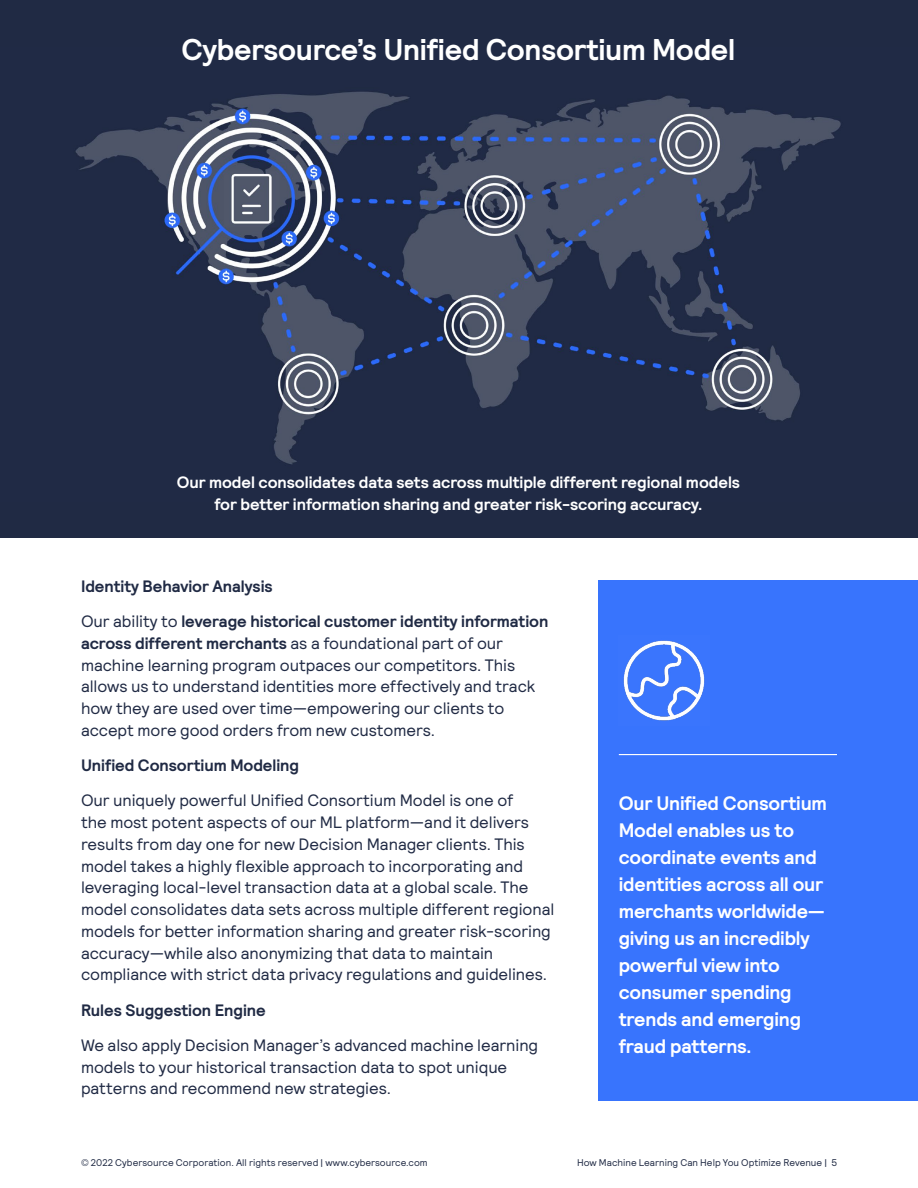
<style>
.page{position:relative;width:918px;height:1188px;background:#fff}
.page>*{position:absolute;margin:0;border:0;box-sizing:border-box;transform-origin:0 0}
.LG_Blue_Title{font:700 30px "Relative Pro";letter-spacing:-.01em;color:#fff}
.Large_callout{font:700 19.5px/27px "Relative Pro";letter-spacing:-.01em;color:#fff}
.body_copy{font:16.5px/21.8px "Relative Pro";letter-spacing:-.005em;color:#202a44}
.body_copy-2{font:700 16.5px/21.8px "Relative Pro";letter-spacing:-.005em;color:#fff;text-align:center}
.body_copy-3{font:700 16.5px "Relative Pro";letter-spacing:-.005em;color:#202a44}
.t1{font:9.75px "Relative Pro";color:#202a44}
.s1{font-weight:700}
</style>
<div class="page">
<div style="left:598px;top:580px;width:320px;height:521px;background:#3874fd"></div>
<hr style="left:619px;top:754px;width:218px;height:1px;background:#fff">
<div style="left:0;top:0;width:918px;height:538px;background:#202a44"></div>
<img style="left:75px;top:91px;width:766px;height:374px">
<img style="left:623px;top:640px;width:82px;height:81px">
<h2 class="LG_Blue_Title" style="left:182px;top:32px;width:555px">Cybersource’s Unified Consortium Model</h2>
<p class="body_copy-2" style="left:177px;top:472px;width:565px">Our model consolidates data sets across multiple different regional models for better information sharing and greater risk-scoring accuracy.</p>
<p class="body_copy-3" style="left:81px;top:577px;width:193px">Identity Behavior Analysis</p>
<p class="body_copy" style="left:81px;top:611px;width:469px">Our ability to <span class="s1">leverage historical customer identity information across different merchants</span> as a foundational part of our machine learning program outpaces our competitors. This allows us to understand identities more effectively and track how they are used over time—empowering our clients to accept more good orders from new customers.</p>
<p class="body_copy-3" style="left:81px;top:756px;width:220px">Unified Consortium Modeling</p>
<p class="body_copy" style="left:81px;top:790px;width:475px">Our uniquely powerful Unified Consortium Model is one of<br>the most potent aspects of our ML platform—and it delivers results from day one for new Decision Manager clients. This model takes a highly flexible approach to incorporating and leveraging local-level transaction data at a global scale. The model consolidates data sets across multiple different regional models for better information sharing and greater risk-scoring accuracy—while also anonymizing that data to maintain compliance with strict data privacy regulations and guidelines.</p>
<p class="body_copy-3" style="left:81px;top:1000px;width:186px">Rules Suggestion Engine</p>
<p class="body_copy" style="left:81px;top:1034px;width:459px">We also apply Decision Manager’s advanced machine learning models to your historical transaction data to spot unique patterns and recommend new strategies.</p>
<p class="Large_callout" style="left:619px;top:790px;width:210px">Our Unified Consortium<br>Model enables us to coordinate events and identities across all our merchants worldwide— giving us an incredibly powerful view into consumer spending trends and emerging fraud patterns.</p>
<p class="t1" style="left:81px;top:1157px;width:348px">© 2022 Cybersource Corporation. All rights reserved | www.cybersource.com</p>
<p class="t1" style="left:577px;top:1157px;width:261px">How Machine Learning Can Help You Optimize Revenue | 5</p>
</div>
